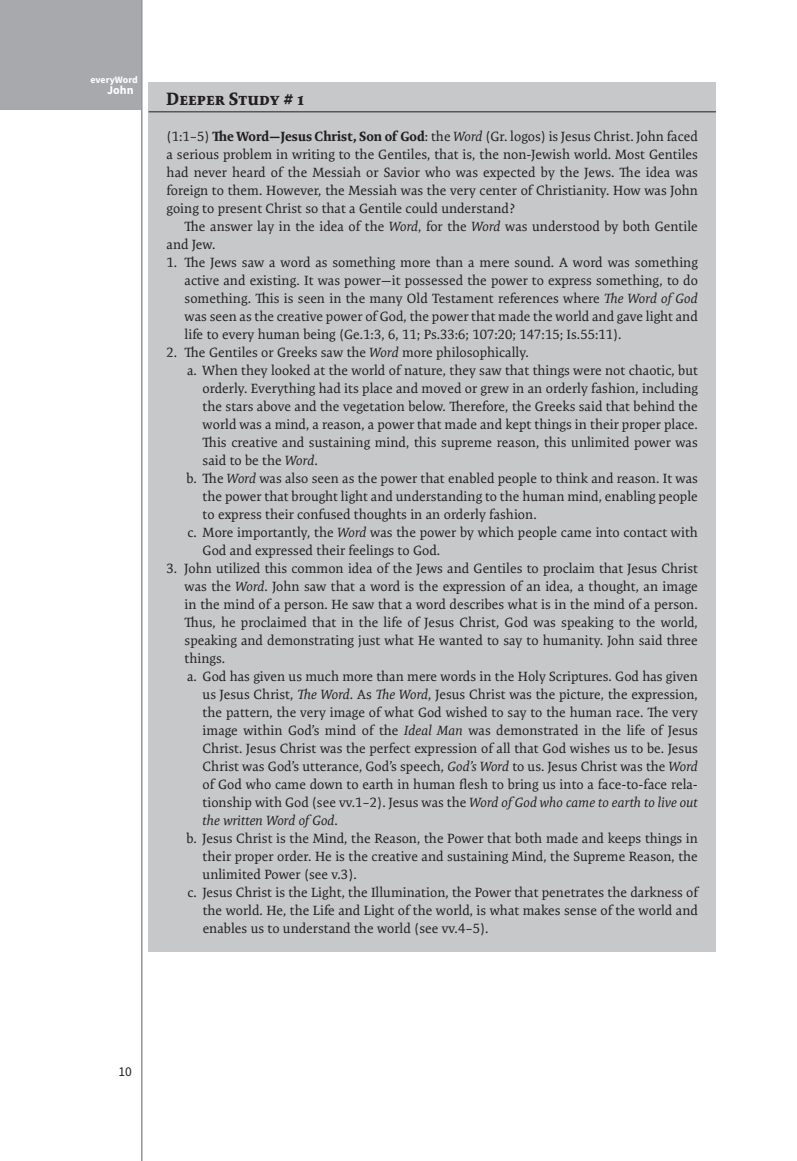
<style>
.page{position:relative;width:797px;height:1161px;background:#fff}
.page>*{position:absolute;margin:0;border:0;box-sizing:border-box;transform-origin:0 0}
.t1{font:700 18px "Expo Serif Pro";color:#231f20}
.t2{font:13.5px/18px "Expo Serif Pro";color:#231f20;text-align:justify}
.t3{font:italic 13.5px "Expo Serif Pro";color:#231f20}
.t4{font:13.5px "Source Sans Pro";color:#231f20}
.t5{font:700 12px "Source Sans Pro";color:#fff}
.t6{font:700 9.9px "Source Sans Pro";color:#fff}
.s1{font-weight:700}
.s2{font-style:italic}
.s3{font-style:normal}
</style>
<div class="page">
<div style="left:0;top:0;width:141px;height:109px;background:#a8a9ad"></div>
<hr style="left:141px;top:0;width:1px;height:1161px;background:#939598">
<div style="left:148px;top:82px;width:568px;height:45px;background:#c7c8ca"></div>
<hr style="left:148px;top:111px;width:568px;height:1px;background:#231f20">
<div style="left:148px;top:116px;width:568px;height:115px;background:#c7c8ca"></div>
<div style="left:148px;top:218px;width:568px;height:49px;background:#c7c8ca"></div>
<div style="left:148px;top:242px;width:568px;height:115px;background:#c7c8ca"></div>
<div style="left:148px;top:350px;width:568px;height:133px;background:#c7c8ca"></div>
<div style="left:148px;top:458px;width:568px;height:79px;background:#c7c8ca"></div>
<div style="left:148px;top:512px;width:568px;height:61px;background:#c7c8ca"></div>
<div style="left:148px;top:548px;width:568px;height:133px;background:#c7c8ca"></div>
<div style="left:148px;top:656px;width:568px;height:187px;background:#c7c8ca"></div>
<div style="left:148px;top:818px;width:568px;height:79px;background:#c7c8ca"></div>
<div style="left:148px;top:872px;width:568px;height:79px;background:#c7c8ca"></div>
<p class="t6" style="left:90px;top:73px;width:49px">everyWord</p>
<p class="t5" style="left:107px;top:82px;width:28px">John</p>
<h1 class="t1" style="left:166px;top:88px;width:139px">Deeper Study # 1</h1>
<p class="t2" style="left:166px;top:128px;width:533px">(1:1–5) <span class="s1">The Word—Jesus Christ, Son of God</span>: the <span class="s2">Word</span> (Gr. logos) is Jesus Christ. John faced a serious problem in writing to the Gentiles, that is, the non-Jewish world. Most Gentiles had never heard of the Messiah or Savior who was expected by the Jews. The idea was foreign to them. However, the Messiah was the very center of Christianity. How was John going to present Christ so that a Gentile could understand?</p>
<p class="t2" style="left:167px;top:218px;width:532px;text-indent:18px">The answer lay in the idea of the <span class="s2">Word</span>, for the <span class="s2">Word</span> was understood by both Gentile and Jew.</p>
<p class="t2" style="left:184px;top:254px;width:515px;text-indent:-18px">1. The Jews saw a word as something more than a mere sound. A word was something active and existing. It was power—it possessed the power to express something, to do something. This is seen in the many Old Testament references where <span class="s2">The Word of God </span>was seen as the creative power of God, the power that made the world and gave light and life to every human being (Ge.1:3, 6, 11; Ps.33:6; 107:20; 147:15; Is.55:11).</p>
<p class="t2" style="left:167px;top:344px;width:364px">2. The Gentiles or Greeks saw the <span class="s2">Word</span> more philosophically.</p>
<p class="t2" style="left:187px;top:362px;width:512px">a. When they looked at the world of nature, they saw that things were not chaotic, but</p>
<p class="t2" style="left:203px;top:380px;width:497px">orderly. Everything had its place and moved or grew in an orderly fashion, including</p>
<p class="t2" style="left:203px;top:398px;width:497px">the stars above and the vegetation below. Therefore, the Greeks said that behind the</p>
<p class="t2" style="left:203px;top:416px;width:497px">world was a mind, a reason, a power that made and kept things in their proper place.</p>
<p class="t2" style="left:203px;top:434px;width:496px">This creative and sustaining mind, this supreme reason, this unlimited power was</p>
<p class="t2" style="left:203px;top:452px;width:117px">said to be the <span class="s2">Word</span>.</p>
<p class="t2" style="left:186px;top:470px;width:513px">b. The <span class="s2">Word</span> was also seen as the power that enabled people to think and reason. It was</p>
<p class="t2" style="left:203px;top:488px;width:496px">the power that brought light and understanding to the human mind, enabling people</p>
<p class="t2" style="left:203px;top:506px;width:335px">to express their confused thoughts in an orderly fashion.</p>
<p class="t2" style="left:187px;top:524px;width:512px">c. More importantly, the <span class="s2">Word</span> was the power by which people came into contact with</p>
<p class="t2" style="left:203px;top:542px;width:239px">God and expressed their feelings to God.</p>
<p class="t2" style="left:167px;top:560px;width:533px">3. John utilized this common idea of the Jews and Gentiles to proclaim that Jesus Christ</p>
<p class="t2" style="left:185px;top:578px;width:514px">was the <span class="s2">Word</span>. John saw that a word is the expression of an idea, a thought, an image</p>
<p class="t2" style="left:185px;top:596px;width:514px">in the mind of a person. He saw that a word describes what is in the mind of a person.</p>
<p class="t2" style="left:185px;top:614px;width:515px">Thus, he proclaimed that in the life of Jesus Christ, God was speaking to the world,</p>
<p class="t2" style="left:185px;top:632px;width:514px">speaking and demonstrating just what He wanted to say to humanity. John said three</p>
<p class="t2" style="left:185px;top:650px;width:42px">things.</p>
<p class="t2" style="left:187px;top:668px;width:512px">a. God has given us much more than mere words in the Holy Scriptures. God has given</p>
<p class="t2" style="left:203px;top:686px;width:497px">us Jesus Christ, <span class="s2">The Word</span>. As <span class="s2">The Word</span>, Jesus Christ was the picture, the expression,</p>
<p class="t2" style="left:203px;top:704px;width:496px">the pattern, the very image of what God wished to say to the human race. The very</p>
<p class="t2" style="left:203px;top:722px;width:497px">image within God’s mind of the <span class="s2">Ideal Man</span> was demonstrated in the life of Jesus</p>
<p class="t2" style="left:203px;top:740px;width:496px">Christ. Jesus Christ was the perfect expression of all that God wishes us to be. Jesus</p>
<p class="t2" style="left:203px;top:758px;width:496px">Christ was God’s utterance, God’s speech, <span class="s2">God’s Word</span> to us. Jesus Christ was the <span class="s2">Word</span></p>
<p class="t2" style="left:203px;top:776px;width:497px">of God who came down to earth in human flesh to bring us into a face-to-face rela-</p>
<p class="t2" style="left:203px;top:794px;width:496px">tionship with God (see vv.1–2). Jesus was the <span class="s2">Word of God who came to earth to live out</span></p>
<p class="t3" style="left:203px;top:813px;width:137px">the written Word of God<span class="s3">.</span></p>
<p class="t2" style="left:186px;top:830px;width:513px">b. Jesus Christ is the Mind, the Reason, the Power that both made and keeps things in</p>
<p class="t2" style="left:203px;top:848px;width:497px">their proper order. He is the creative and sustaining Mind, the Supreme Reason, the</p>
<p class="t2" style="left:203px;top:866px;width:156px">unlimited Power (see v.3).</p>
<p class="t2" style="left:187px;top:884px;width:512px">c. Jesus Christ is the Light, the Illumination, the Power that penetrates the darkness of</p>
<p class="t2" style="left:203px;top:902px;width:497px">the world. He, the Life and Light of the world, is what makes sense of the world and</p>
<p class="t2" style="left:203px;top:920px;width:287px">enables us to understand the world (see vv.4–5).</p>
<p class="t4" style="left:118px;top:1063px;width:15px">10</p>
</div>
